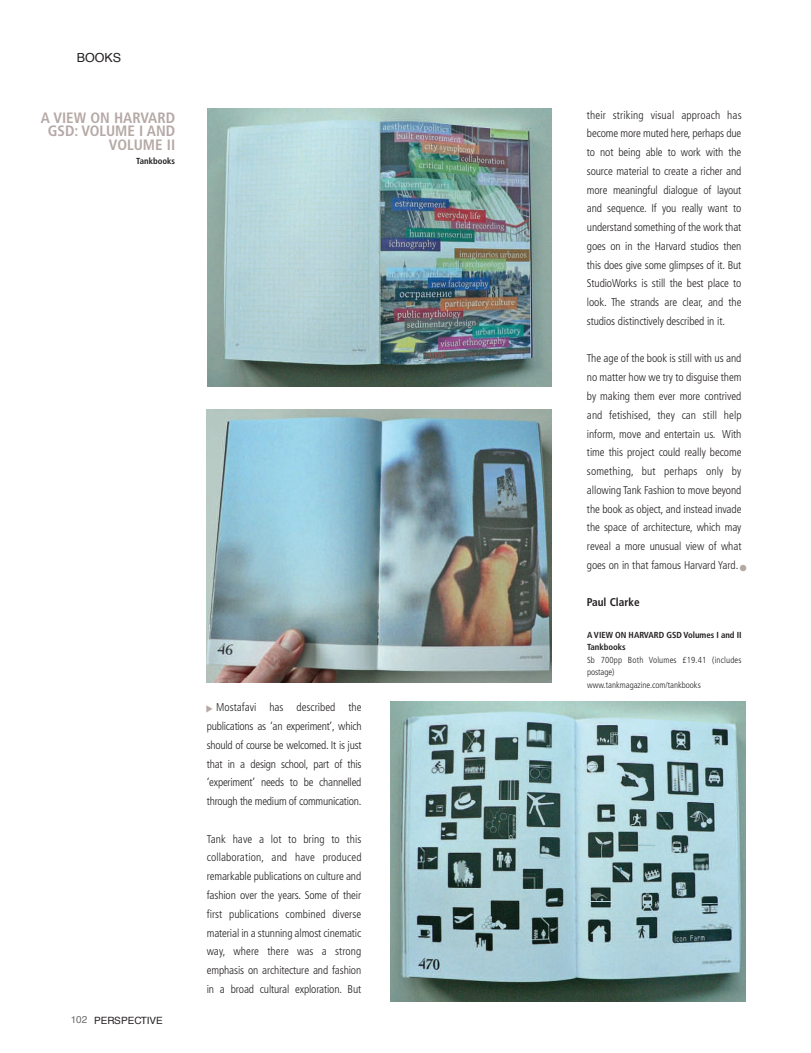
<style>
.page{position:relative;width:811px;height:1053px;background:#fff}
.page>*{position:absolute;margin:0;border:0;box-sizing:border-box;transform-origin:0 0}
.t1{font:700 condensed 15px/13.8px "Frutiger";color:#b5a9a5;text-align:right}
.t2{font:12.5px "Helvetica";color:#231f20}
.t3{font:300 condensed 11.25px/18.8px "Frutiger";letter-spacing:-.01em;color:#231f20;text-align:justify}
.t4{font:700 condensed 11.25px "Frutiger";color:#231f20}
.t5{font:10px "Helvetica";color:#231f20}
.t6{font:300 condensed 8.75px/12.5px "Frutiger";color:#231f20}
.t7{font:700 condensed 8.75px/12.5px "Frutiger";color:#231f20}
.s1{color:#6c6d70}
</style>
<div class="page">
<svg style="left:739px;top:564px;width:7px;height:7px"></svg>
<img style="left:207px;top:109px;width:344px;height:277px">
<img style="left:206px;top:409px;width:345px;height:273px">
<img style="left:390px;top:702px;width:355px;height:299px">
<p class="t2" style="left:77px;top:53px;width:46px">BOOKS</p>
<h1 class="t1" style="left:41px;top:112px;width:136px">A VIEW ON HARVARD<br>GSD: VOLUME I AND<br>VOLUME II</h1>
<p class="t7" style="left:136px;top:155px;width:40px">Tankbooks</p>
<p class="t5" style="left:71px;top:1015px;width:94px"><span class="s1">102</span> PERSPECTIVE</p>
<p class="t3" style="left:207px;top:699px;width:156px;text-indent:9px">Mostafavi has described the publications as ‘an experiment’, which should of course be welcomed. It is just that in a design school, part of this ‘experiment’ needs to be channelled through the medium of communication.</p>
<p class="t3" style="left:207px;top:830px;width:156px">Tank have a lot to bring to this collaboration, and have produced remarkable publications on culture and fashion over the years. Some of their first publications combined diverse material in a stunning almost cinematic way, where there was a strong emphasis on architecture and fashion in a broad cultural exploration. But</p>
<p class="t3" style="left:587px;top:106px;width:156px">their striking visual approach has become more muted here, perhaps due to not being able to work with the source material to create a richer and more meaningful dialogue of layout and sequence. If you really want to understand something of the work that goes on in the Harvard studios then this does give some glimpses of it. But StudioWorks is still the best place to look. The strands are clear, and the studios distinctively described in it.</p>
<p class="t3" style="left:587px;top:350px;width:156px">The age of the book is still with us and no matter how we try to disguise them by making them ever more contrived and fetishised, they can still help inform, move and entertain us. With time this project could really become something, but perhaps only by allowing Tank Fashion to move beyond the book as object, and instead invade the space of architecture, which may reveal a more unusual view of what goes on in that famous Harvard Yard.</p>
<p class="t4" style="left:587px;top:598px;width:54px">Paul Clarke</p>
<p class="t7" style="left:587px;top:629px;width:156px">A VIEW ON HARVARD GSD Volumes I and II<br>Tankbooks</p>
<p class="t6" style="left:587px;top:654px;width:156px">Sb 700pp Both Volumes £19.41 (includes postage)<br>www.tankmagazine.com/tankbooks</p>
</div>
